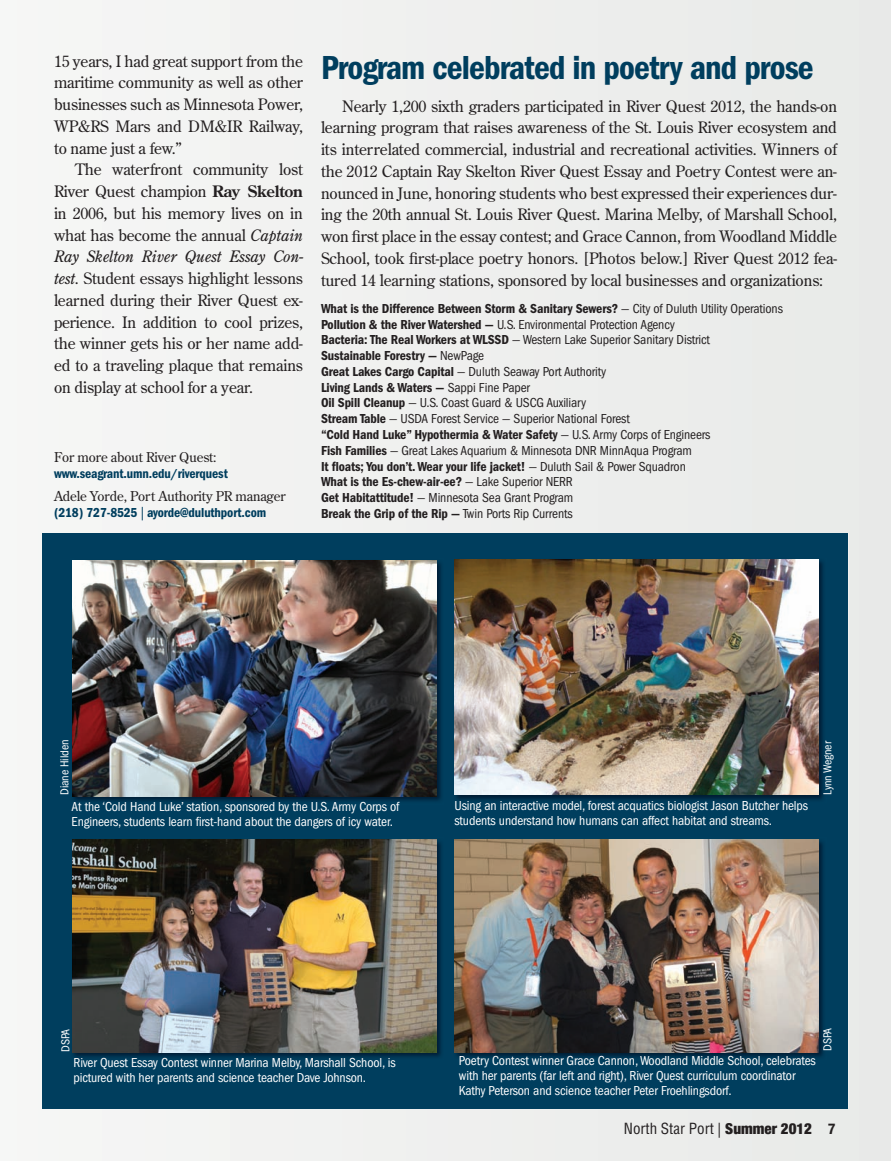
<style>
.page{position:relative;width:891px;height:1161px;background:#fff}
.page>*{position:absolute;margin:0;border:0;box-sizing:border-box;transform-origin:0 0}
.t1{font:600 condensed 34.5px "Franklin Gothic";letter-spacing:-.025em;color:#003e5e}
.t2{font:15.75px/21.8px "Century Old Style";letter-spacing:-.01em;color:#231f20;text-align:justify}
.t3{font:condensed 15px "Helvetica";color:#231f20}
.t4{font:condensed 13.5px/15.8px "Franklin Gothic";letter-spacing:-.01em;color:#231f20}
.t5{font:condensed 13.5px/15px "Franklin Gothic";letter-spacing:-.01em;color:#fff}
.t6{font:600 condensed 13.5px "Franklin Gothic";letter-spacing:-.01em;color:#003e5e}
.t7{font:13.5px "Century Old Style";letter-spacing:-.01em;color:#231f20}
.t8{font:condensed 12px "Franklin Gothic";letter-spacing:-.01em;color:#fff}
.s1{font-weight:700}
.s2{font-style:italic}
.s3{font-family:"Century Old Style";font-weight:400;font-stretch:normal}
.s4{font-weight:600}
.s5{font-family:"Helvetica Neue";font-weight:900}
.s6{font-family:"Helvetica Neue";font-weight:700}
</style>
<div class="page">
<div style="left:42px;top:0;width:849px;height:1161px;background:#efefee"></div>
<div style="left:43px;top:533px;width:805px;height:575px;background:#003e5e"></div>
<img style="left:72px;top:839px;width:369px;height:218px">
<img style="left:72px;top:840px;width:364px;height:212px">
<img style="left:454px;top:839px;width:369px;height:218px">
<img style="left:454px;top:840px;width:365px;height:212px">
<img style="left:72px;top:560px;width:369px;height:241px">
<img style="left:72px;top:560px;width:364px;height:236px">
<img style="left:454px;top:559px;width:365px;height:236px">
<p class="t2" style="left:54px;top:50px;width:251px">15 years, I had great support from the maritime community as well as other businesses such as Minnesota Power, WP&amp;RS Mars and DM&amp;IR Railway, to name just a few.”</p>
<p class="t2" style="left:54px;top:159px;width:251px;text-indent:21px">The waterfront community lost River Quest champion <span class="s1">Ray Skelton </span>in 2006, but his memory lives on in what has become the annual <span class="s2">Captain Ray Skelton River Quest Essay Con&shy;test</span>. Student essays highlight lessons learned during their River Quest ex&shy;perience. In addition to cool prizes, the winner gets his or her name add&shy;ed to a traveling plaque that remains on display at school for a year.</p>
<p class="t7" style="left:54px;top:448px;width:164px">For more about River Quest:</p>
<p class="t6" style="left:54px;top:466px;width:175px">www.seagrant.umn.edu/riverquest</p>
<p class="t7" style="left:54px;top:487px;width:233px">Adele Yorde, Port Authority PR manager</p>
<p class="t6" style="left:54px;top:505px;width:214px">(218) 727-8525 <span class="s3">|</span> ayorde@duluthport.com</p>
<h1 class="t1" style="left:321px;top:48px;width:494px">Program celebrated in poetry and prose</h1>
<p class="t2" style="left:321px;top:95px;width:518px;text-indent:21px">Nearly 1,200 sixth graders participated in River Quest 2012, the hands-on learning program that raises awareness of the St. Louis River ecosystem and its interrelated commercial, industrial and recreational activities. Winners of the 2012 Captain Ray Skelton River Quest Essay and Poetry Contest were an&shy;nounced in June, honoring students who best expressed their experiences dur&shy;ing the 20th annual St. Louis River Quest. Marina Melby, of Marshall School, won first place in the essay contest; and Grace Cannon, from Woodland Middle School, took first-place poetry honors. [Photos below.] River Quest 2012 fea&shy;tured 14 learning stations, sponsored by local businesses and organizations:</p>
<p class="t4" style="left:321px;top:301px;width:463px"><span class="s4">What is the Difference Between Storm &amp; Sanitary Sewers?</span> — City of Duluth Utility Operations <span class="s4">Pollution &amp; the River Watershed —</span> U.S. Environmental Protection Agency<br><span class="s4">Bacteria: The Real Workers at WLSSD</span> — Western Lake Superior Sanitary District<br><span class="s4">Sustainable Forestry —</span> NewPage<br><span class="s4">Great Lakes Cargo Capital</span> — Duluth Seaway Port Authority<br><span class="s4">Living Lands &amp; Waters —</span> Sappi Fine Paper<br><span class="s4">Oil Spill Cleanup</span> — U.S. Coast Guard &amp; USCG Auxiliary<br><span class="s4">Stream Table</span> — USDA Forest Service — Superior National Forest<br><span class="s4">“Cold Hand Luke” Hypothermia &amp; Water Safety</span> — U.S. Army Corps of Engineers<br><span class="s4">Fish Families</span> — Great Lakes Aquarium &amp; Minnesota DNR MinnAqua Program<br><span class="s4">It floats; You don’t. Wear your life jacket!</span> — Duluth Sail &amp; Power Squadron<br><span class="s4">What is the es-chew-air-ee?</span> — Lake Superior NERR<br><span class="s4">Get Habitattitude!</span> — Minnesota Sea Grant Program<br><span class="s4">Break the Grip of the Rip —</span> Twin Ports Rip Currents</p>
<p class="t8" style="left:58px;top:795px;width:57px;rotate:-90deg">Diane Hilden</p>
<p class="t8" style="left:821px;top:795px;width:55px;rotate:-90deg">Lynn Wegner</p>
<p class="t5" style="left:72px;top:799px;width:329px">At the ‘Cold Hand Luke’ station, sponsored by the U.S. Army Corps of<br>Engineers, students learn first-hand about the dangers of icy water.</p>
<p class="t5" style="left:454px;top:798px;width:355px">Using an interactive model, forest acquatics biologist Jason Butcher helps students understand how humans can affect habitat and streams.</p>
<p class="t8" style="left:59px;top:1052px;width:25px;rotate:-90deg">DSPA</p>
<p class="t8" style="left:821px;top:1051px;width:25px;rotate:-90deg">DSPA</p>
<p class="t5" style="left:74px;top:1055px;width:324px">River Quest Essay Contest winner Marina Melby, Marshall School, is pictured with her parents and science teacher Dave Johnson.</p>
<p class="t5" style="left:459px;top:1053px;width:358px">Poetry Contest winner Grace Cannon, Woodland Middle School, celebrates with her parents (far left and right), River Quest curriculum coordinator<br>Kathy Peterson and science teacher Peter Froehlingsdorf.</p>
<p class="t3" style="left:624px;top:1119px;width:213px">North Star Port | <span class="s5">Summer 2012</span> <span class="s6">7</span></p>
</div>
